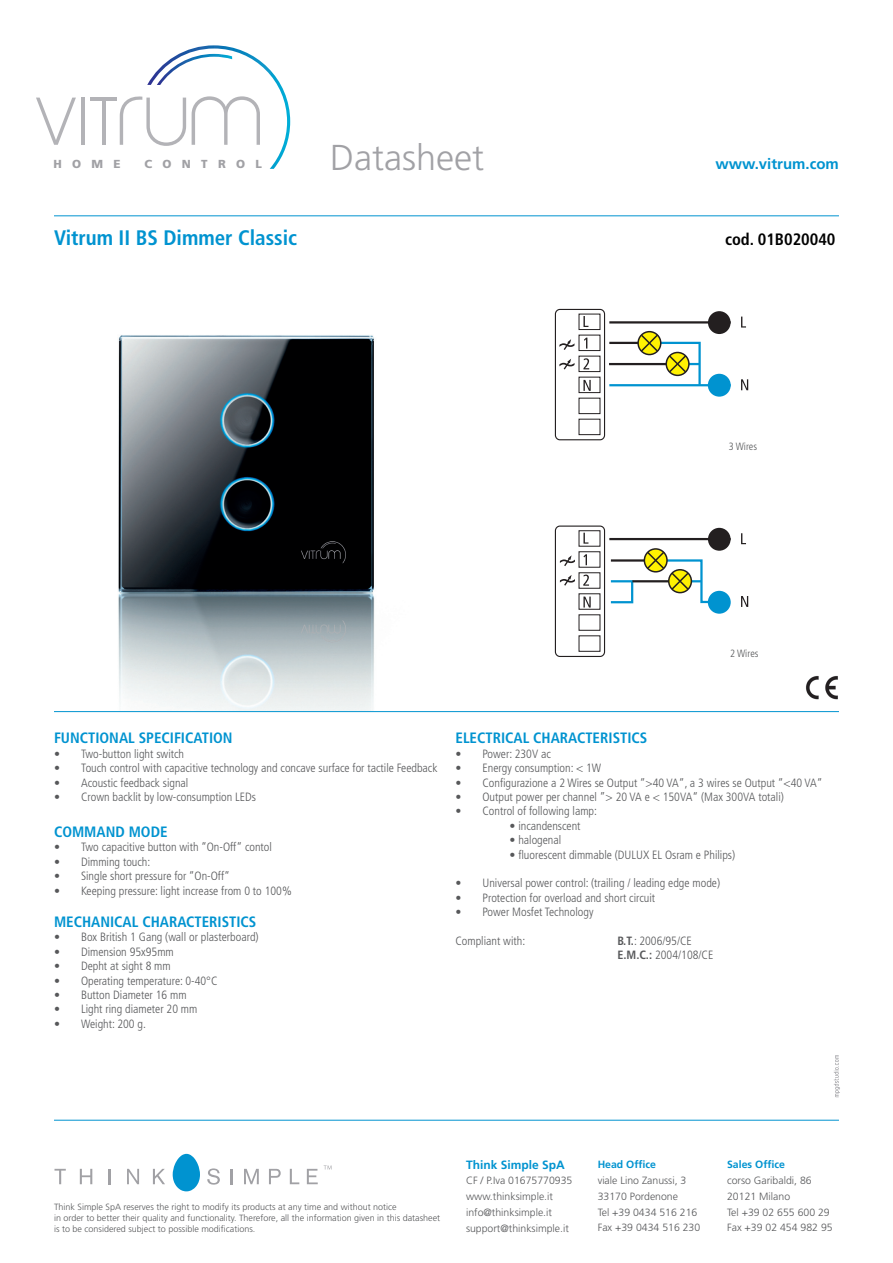
<style>
.page{position:relative;width:893px;height:1263px;background:#fff}
.page>*{position:absolute;margin:0;border:0;box-sizing:border-box;transform-origin:0 0}
.t1{font:300 36px "Frutiger";color:#a1a1a5}
.TITOLI{font:700 condensed 21px "Frutiger";color:#0093d0}
.TITOLI-2{font:700 condensed 16.5px "Frutiger";color:#000}
.Body_Text{font:700 condensed 15px "Frutiger";color:#0093d0}
.UNO{font:700 condensed 15px "Frutiger";color:#0093d0}
.t2{font:700 15px "Frutiger";color:#0093d0}
.UNO-2{font:300 condensed 12px "Frutiger";color:#57585a}
.t3{font:700 12px "Frutiger";color:#0093d0}
.t4{font:900 11.7px "Frutiger";letter-spacing:.88em;color:#a1a1a5}
.t5{font:300 10.5px/15.8px "Frutiger";color:#57585a}
.t6{font:700 10.5px "Frutiger";color:#0093d0}
.UNO-3{font:300 condensed 10.5px "Frutiger";color:#57585a}
.t7{font:300 9px/10.8px "Frutiger";color:#57585a}
.s1{font-weight:700}
</style>
<div class="page">
<svg style="left:834px;top:1055px;width:6px;height:42px"></svg>
<img style="left:118px;top:335px;width:257px;height:375px">
<div style="left:708px;top:374px;width:23px;height:23px;background:#0093d0;border-radius:50%"></div>
<div style="left:708px;top:311px;width:23px;height:23px;background:#231f20;border-radius:50%"></div>
<hr style="left:609px;top:321px;width:122px;height:2px;background:#231f20">
<hr style="left:609px;top:342px;width:39px;height:2px;background:#231f20">
<hr style="left:609px;top:384px;width:122px;height:2px;background:#0093d0">
<div style="left:555px;top:309px;width:50px;height:131px;border:1px solid #231f20;border-radius:5px"></div>
<div style="left:579px;top:314px;width:21px;height:16px;border:1px solid #231f20"></div>
<div style="left:579px;top:335px;width:21px;height:16px;border:1px solid #231f20"></div>
<div style="left:579px;top:356px;width:21px;height:16px;border:1px solid #231f20"></div>
<div style="left:579px;top:377px;width:21px;height:16px;border:1px solid #231f20"></div>
<div style="left:579px;top:398px;width:21px;height:16px;border:1px solid #231f20"></div>
<div style="left:579px;top:419px;width:21px;height:16px;border:1px solid #231f20"></div>
<svg style="left:583px;top:316px;width:5px;height:11px"></svg>
<svg style="left:584px;top:338px;width:3px;height:11px"></svg>
<svg style="left:583px;top:380px;width:8px;height:11px"></svg>
<svg style="left:741px;top:317px;width:5px;height:11px"></svg>
<svg style="left:741px;top:379px;width:7px;height:11px"></svg>
<hr style="left:609px;top:363px;width:71px;height:2px;background:#231f20">
<svg style="left:583px;top:358px;width:6px;height:11px"></svg>
<svg style="left:559px;top:339px;width:15px;height:11px"></svg>
<svg style="left:559px;top:359px;width:15px;height:10px"></svg>
<div style="left:637px;top:331px;width:24px;height:24px;border:2px solid #231f20;border-radius:50%"></div>
<svg style="left:639px;top:333px;width:63px;height:54px"></svg>
<div style="left:708px;top:591px;width:23px;height:23px;background:#0093d0;border-radius:50%"></div>
<div style="left:708px;top:528px;width:23px;height:23px;background:#231f20;border-radius:50%"></div>
<hr style="left:609px;top:538px;width:122px;height:2px;background:#231f20">
<div style="left:555px;top:525px;width:50px;height:132px;border:1px solid #231f20;border-radius:5px"></div>
<div style="left:579px;top:530px;width:21px;height:16px;border:1px solid #231f20"></div>
<div style="left:579px;top:551px;width:21px;height:16px;border:1px solid #231f20"></div>
<svg style="left:583px;top:533px;width:5px;height:11px"></svg>
<svg style="left:583px;top:554px;width:4px;height:11px"></svg>
<svg style="left:583px;top:596px;width:8px;height:11px"></svg>
<svg style="left:741px;top:533px;width:5px;height:11px"></svg>
<svg style="left:741px;top:596px;width:7px;height:11px"></svg>
<svg style="left:583px;top:575px;width:6px;height:11px"></svg>
<div style="left:610px;top:580px;width:23px;height:23px;border:2px solid #0093d0"></div>
<hr style="left:632px;top:580px;width:48px;height:2px;background:#231f20">
<hr style="left:611px;top:559px;width:45px;height:3px;background:#231f20">
<svg style="left:560px;top:555px;width:15px;height:11px"></svg>
<svg style="left:560px;top:575px;width:15px;height:11px"></svg>
<div style="left:644px;top:549px;width:23px;height:23px;background:#302c2b;border-radius:50%"></div>
<div style="left:644px;top:548px;width:24px;height:24px;border:2px solid #231f20;border-radius:50%"></div>
<svg style="left:645px;top:550px;width:72px;height:54px"></svg>
<hr style="left:90px;top:98px;width:27px;height:3px;background:#b3b3b7">
<svg style="left:36px;top:98px;width:40px;height:47px"></svg>
<hr style="left:81px;top:98px;width:3px;height:47px;background:#b3b3b7">
<hr style="left:102px;top:98px;width:3px;height:47px;background:#b3b3b7">
<svg style="left:120px;top:45px;width:170px;height:124px"></svg>
<hr style="left:54px;top:1120px;width:785px;height:1px;background:#0093d0">
<hr style="left:54px;top:215px;width:785px;height:1px;background:#0093d0">
<hr style="left:54px;top:711px;width:785px;height:1px;background:#0093d0">
<img style="left:806px;top:676px;width:32px;height:24px">
<svg style="left:55px;top:1169px;width:11px;height:15px"></svg>
<svg style="left:80px;top:1169px;width:12px;height:15px"></svg>
<svg style="left:109px;top:1169px;width:2px;height:15px"></svg>
<svg style="left:127px;top:1169px;width:12px;height:15px"></svg>
<svg style="left:153px;top:1169px;width:12px;height:15px"></svg>
<svg style="left:324px;top:1165px;width:7px;height:4px"></svg>
<svg style="left:207px;top:1168px;width:13px;height:16px"></svg>
<svg style="left:231px;top:1169px;width:2px;height:15px"></svg>
<svg style="left:244px;top:1169px;width:15px;height:15px"></svg>
<svg style="left:269px;top:1169px;width:12px;height:15px"></svg>
<svg style="left:290px;top:1169px;width:9px;height:15px"></svg>
<svg style="left:307px;top:1169px;width:11px;height:15px"></svg>
<svg style="left:173px;top:1154px;width:27px;height:37px"></svg>
<p class="t4" style="left:54px;top:157px;width:68px">HOME</p>
<p class="t4" style="left:145px;top:157px;width:119px">CONTROL</p>
<h1 class="t1" style="left:330px;top:137px;width:156px">Datasheet</h1>
<p class="t2" style="left:716px;top:155px;width:125px">www.vitrum.com</p>
<p class="TITOLI" style="left:54px;top:226px;width:245px">Vitrum II BS Dimmer Classic</p>
<p class="TITOLI-2" style="left:725px;top:230px;width:112px">cod. 01B020040</p>
<p class="UNO-3" style="left:729px;top:440px;width:30px">3 Wires</p>
<p class="UNO-3" style="left:730px;top:647px;width:30px">2 Wires</p>
<p class="Body_Text" style="left:54px;top:729px;width:180px">FUNCTIONAL SPECIFICATION</p>
<p class="UNO-2" style="left:54px;top:747px;width:132px">• Two-button light switch</p>
<p class="UNO-2" style="left:54px;top:761px;width:385px">• Touch control with capacitive technology and concave surface for tactile Feedback</p>
<p class="UNO-2" style="left:54px;top:776px;width:136px">• Acoustic feedback signal</p>
<p class="UNO-2" style="left:54px;top:790px;width:204px">• Crown backlit by low-consumption LEDs</p>
<p class="Body_Text" style="left:54px;top:823px;width:115px">COMMAND MODE</p>
<p class="UNO-2" style="left:54px;top:840px;width:219px">• Two capacitive button with “On-Off“ contol</p>
<p class="UNO-2" style="left:54px;top:855px;width:98px">• Dimming touch:</p>
<p class="UNO-2" style="left:54px;top:869px;width:177px">• Single short pressure for “On-Off“</p>
<p class="UNO-2" style="left:54px;top:884px;width:239px">• Keeping pressure: light increase from 0 to 100%</p>
<p class="Body_Text" style="left:54px;top:913px;width:204px">MECHANICAL CHARACTERISTICS</p>
<p class="UNO-2" style="left:54px;top:930px;width:206px">• Box British 1 Gang (wall or plasterboard)</p>
<p class="UNO-2" style="left:54px;top:945px;width:121px">• Dimension 95x95mm</p>
<p class="UNO-2" style="left:54px;top:959px;width:118px">• Depht at sight 8 mm</p>
<p class="UNO-2" style="left:54px;top:974px;width:165px">• Operating temperature: 0-40°C</p>
<p class="UNO-2" style="left:54px;top:988px;width:134px">• Button Diameter 16 mm</p>
<p class="UNO-2" style="left:54px;top:1002px;width:145px">• Light ring diameter 20 mm</p>
<p class="UNO-2" style="left:54px;top:1017px;width:94px">• Weight: 200 g.</p>
<p class="UNO" style="left:455px;top:729px;width:193px">ELECTRICAL CHARACTERISTICS</p>
<p class="UNO-2" style="left:455px;top:747px;width:97px">• Power: 230V ac</p>
<p class="UNO-2" style="left:455px;top:761px;width:147px">• Energy consumption: &lt; 1W</p>
<p class="UNO-2" style="left:455px;top:776px;width:369px">• Configurazione a 2 Wires se Output “&gt;40 VA“, a 3 wires se Output “&lt;40 VA“</p>
<p class="UNO-2" style="left:455px;top:790px;width:330px">• Output power per channel ”&gt; 20 VA e &lt; 150VA“ (Max 300VA totali)</p>
<p class="UNO-2" style="left:455px;top:804px;width:143px">• Control of following lamp:</p>
<p class="UNO-2" style="left:509px;top:819px;width:73px">• incandenscent</p>
<p class="UNO-2" style="left:509px;top:833px;width:53px">• halogenal</p>
<p class="UNO-2" style="left:509px;top:848px;width:227px">• fluorescent dimmable (DULUX EL Osram e Philips)</p>
<p class="UNO-2" style="left:455px;top:876px;width:266px">• Universal power control: (trailing / leading edge mode)</p>
<p class="UNO-2" style="left:455px;top:891px;width:201px">• Protection for overload and short circuit</p>
<p class="UNO-2" style="left:455px;top:905px;width:139px">• Power Mosfet Technology</p>
<p class="UNO-2" style="left:455px;top:934px;width:71px">Compliant with:</p>
<p class="UNO-2" style="left:617px;top:934px;width:76px"><span class="s1">B.T.</span>: 2006/95/CE</p>
<p class="UNO-2" style="left:617px;top:948px;width:97px"><span class="s1">E.M.C.:</span> 2004/108/CE</p>
<p class="t7" style="left:54px;top:1201px;width:388px">Think Simple SpA reserves the right to modify its products at any time and without notice<br>in order to better their quality and functionality. Therefore, all the information given in this datasheet is to be considered subject to possible modifications.</p>
<p class="t3" style="left:466px;top:1157px;width:100px">Think Simple SpA</p>
<p class="t5" style="left:466px;top:1173px;width:108px">CF / P.Iva 01675770935 www.thinksimple.it info@thinksimple.it support@thinksimple.it</p>
<p class="t6" style="left:598px;top:1158px;width:60px">Head Office</p>
<p class="t5" style="left:598px;top:1172px;width:104px">viale Lino Zanussi, 3<br>33170 Pordenone<br>Tel +39 0434 516 216<br>Fax +39 0434 516 230</p>
<p class="t6" style="left:727px;top:1158px;width:59px">Sales Office</p>
<p class="t5" style="left:727px;top:1172px;width:107px">corso Garibaldi, 86<br>20121 Milano<br>Tel +39 02 655 600 29<br>Fax +39 02 454 982 95</p>
</div>
